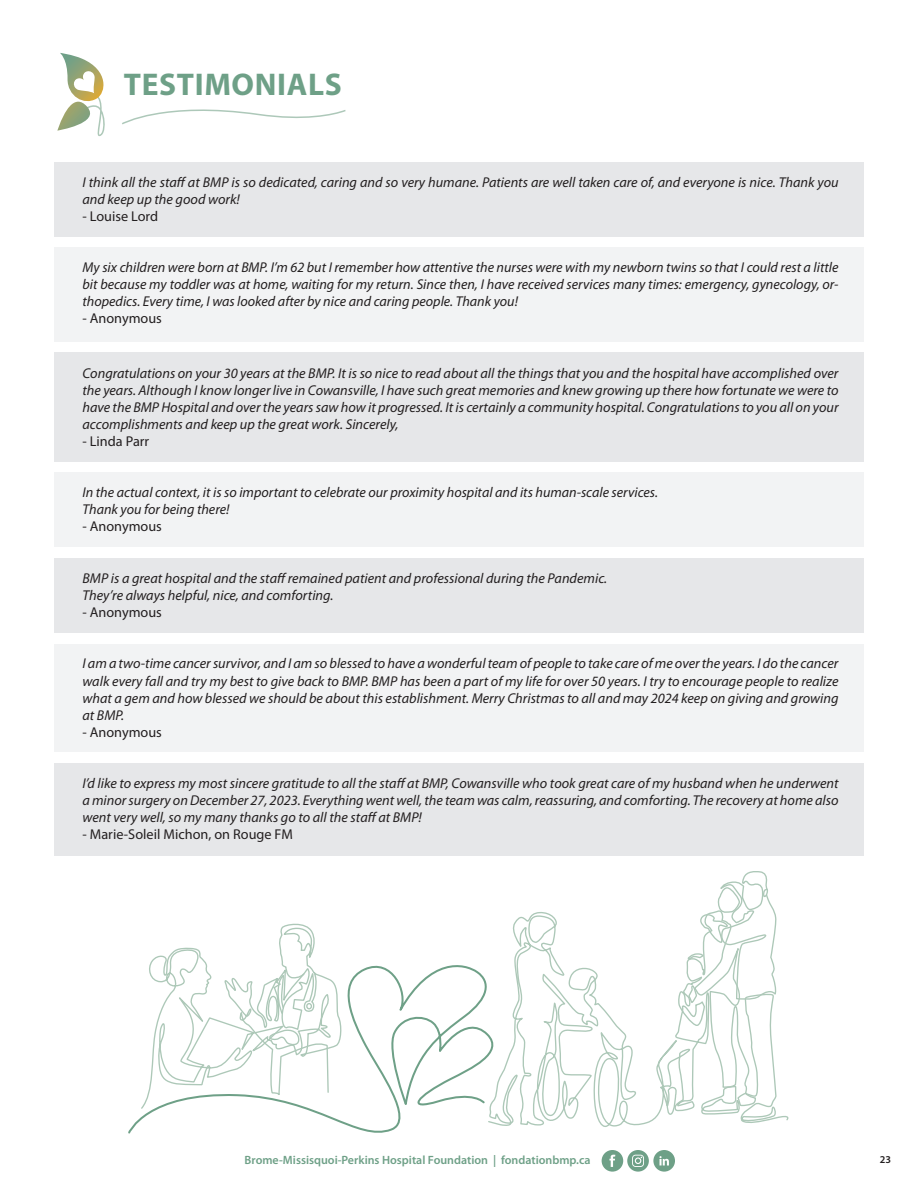
<style>
.page{position:relative;width:918px;height:1188px;background:#fff}
.page>*{position:absolute;margin:0;border:0;box-sizing:border-box;transform-origin:0 0}
.t1{font:700 31.5px "Myriad Pro";letter-spacing:.02em;color:#6ea087}
.t2{font:italic 14.25px/17.1px "Myriad Pro";color:#231f20;text-align:justify}
.t3{font:14.25px "Myriad Pro";color:#231f20}
.t4{font:600 12px "Myriad Pro";color:#6ea087}
.t5{font:600 10.5px "Myriad Pro";color:#231f20}
</style>
<div class="page">
<svg style="left:602px;top:1150px;width:73px;height:22px"></svg>
<svg style="left:128px;top:965px;width:359px;height:169px"></svg>
<svg style="left:140px;top:923px;width:203px;height:211px"></svg>
<svg style="left:487px;top:912px;width:302px;height:215px"></svg>
<svg style="left:698px;top:1085px;width:60px;height:30px"></svg>
<svg style="left:666px;top:1087px;width:13px;height:31px"></svg>
<svg style="left:687px;top:871px;width:91px;height:135px"></svg>
<div style="left:54px;top:472px;width:810px;height:75px;background:#f2f3f4"></div>
<div style="left:54px;top:247px;width:810px;height:95px;background:#f2f3f4"></div>
<div style="left:54px;top:558px;width:810px;height:75px;background:#e6e7e9"></div>
<div style="left:54px;top:763px;width:810px;height:93px;background:#e6e7e9"></div>
<div style="left:54px;top:352px;width:810px;height:109px;background:#e6e7e9"></div>
<div style="left:54px;top:162px;width:810px;height:74px;background:#e6e7e9"></div>
<div style="left:54px;top:644px;width:810px;height:108px;background:#f2f3f4"></div>
<svg style="left:57px;top:53px;width:48px;height:83px"></svg>
<svg style="left:122px;top:109px;width:224px;height:16px"></svg>
<h1 class="t1" style="left:124px;top:63px;width:219px">TESTIMONIALS</h1>
<p class="t2" style="left:82px;top:173px;width:758px">I think all the staff at BMP is so dedicated, caring and so very humane. Patients are well taken care of, and everyone is nice. Thank you and keep up the good work!</p>
<p class="t3" style="left:82px;top:207px;width:77px">- Louise Lord</p>
<p class="t2" style="left:82px;top:258px;width:758px">My six children were born at BMP. I’m 62 but I remember how attentive the nurses were with my newborn twins so that I could rest a little bit because my toddler was at home, waiting for my return. Since then, I have received services many times: emergency, gynecology, or&shy;thopedics. Every time, I was looked after by nice and caring people. Thank you!</p>
<p class="t3" style="left:82px;top:310px;width:81px">- Anonymous</p>
<p class="t2" style="left:82px;top:364px;width:758px">Congratulations on your 30 years at the BMP. It is so nice to read about all the things that you and the hospital have accomplished over the years. Although I know longer live in Cowansville, I have such great memories and knew growing up there how fortunate we were to have the BMP Hospital and over the years saw how it progressed. It is certainly a community hospital. Congratulations to you all on your accomplishments and keep up the great work. Sincerely,</p>
<p class="t3" style="left:82px;top:433px;width:68px">- Linda Parr</p>
<p class="t2" style="left:82px;top:483px;width:577px">In the actual context, it is so important to celebrate our proximity hospital and its human-scale services.<br>Thank you for being there!</p>
<p class="t3" style="left:82px;top:518px;width:81px">- Anonymous</p>
<p class="t2" style="left:82px;top:569px;width:526px">BMP is a great hospital and the staff remained patient and professional during the Pandemic.<br>They’re always helpful, nice, and comforting.</p>
<p class="t3" style="left:82px;top:604px;width:81px">- Anonymous</p>
<p class="t2" style="left:82px;top:655px;width:758px">I am a two-time cancer survivor, and I am so blessed to have a wonderful team of people to take care of me over the years. I do the cancer walk every fall and try my best to give back to BMP. BMP has been a part of my life for over 50 years. I try to encourage people to realize what a gem and how blessed we should be about this establishment. Merry Christmas to all and may 2024 keep on giving and growing at BMP.</p>
<p class="t3" style="left:82px;top:723px;width:81px">- Anonymous</p>
<p class="t2" style="left:82px;top:774px;width:758px">I’d like to express my most sincere gratitude to all the staff at BMP, Cowansville who took great care of my husband when he underwent a minor surgery on December 27, 2023. Everything went well, the team was calm, reassuring, and comforting. The recovery at home also went very well, so my many thanks go to all the staff at BMP!</p>
<p class="t3" style="left:82px;top:825px;width:212px">- Marie-Soleil Michon, on Rouge FM</p>
<p class="t4" style="left:245px;top:1153px;width:347px">Brome-Missisquoi-Perkins Hospital Foundation | fondationbmp.ca</p>
<p class="t5" style="left:880px;top:1153px;width:13px">23</p>
</div>
